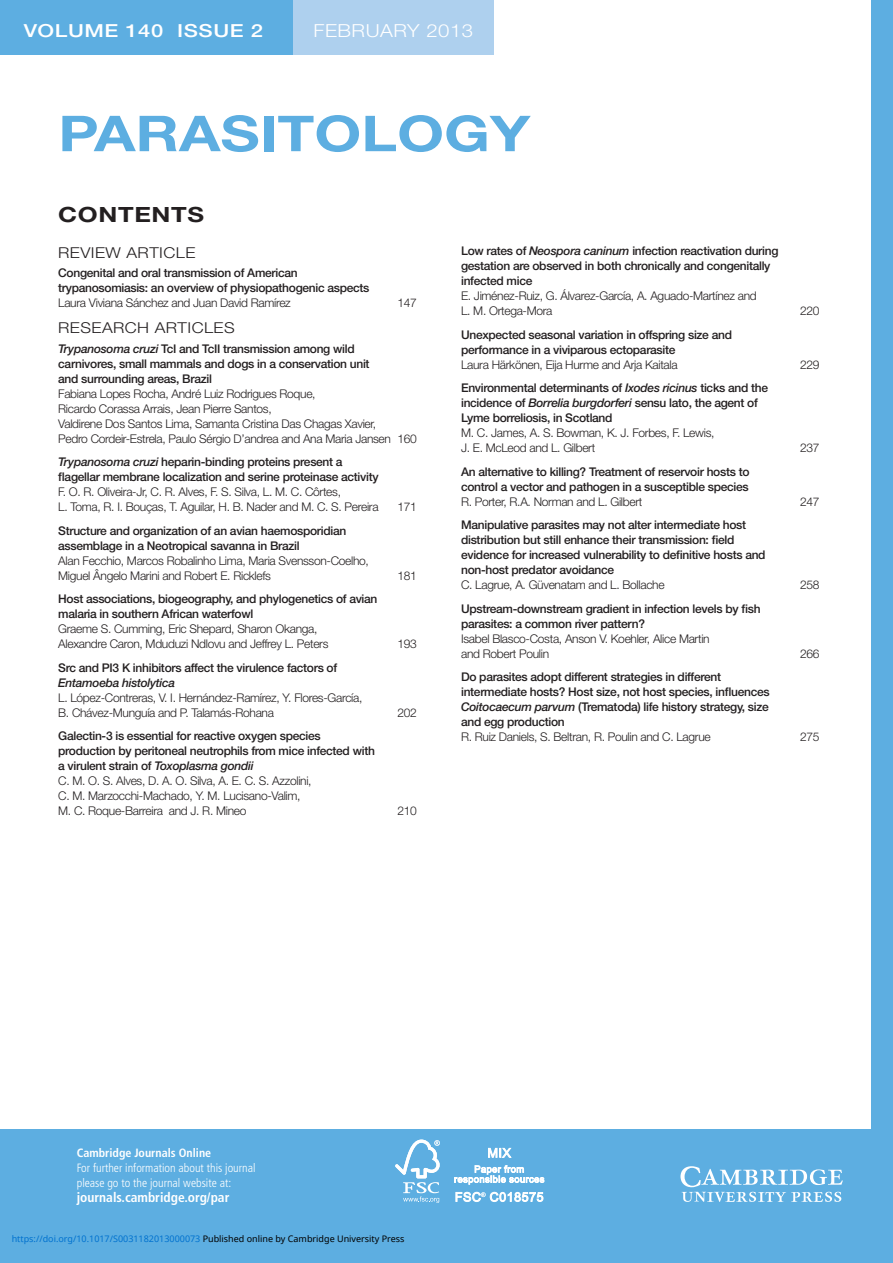
<style>
.page{position:relative;width:893px;height:1263px;background:#fff}
.page>*{position:absolute;margin:0;border:0;box-sizing:border-box;transform-origin:0 0}
.t1{font:700 49.5px "Helvetica Neue";color:#5daee1;scale:1.22 1}
.t2{font:700 21px "Helvetica Neue";letter-spacing:.025em;color:#231f20;scale:1.22 1}
.t3{font:500 18px "Helvetica Neue";letter-spacing:.025em;color:#fff;scale:1.22 1}
.t4{font:300 18px "Helvetica Neue";letter-spacing:.025em;color:#fff;scale:1.13 1}
.t5{font:300 15px "Helvetica Neue";letter-spacing:.025em;color:#231f20;scale:1.13 1}
.t6{font:700 condensed 13.5px "Frutiger";color:#fff}
.t7{font:500 12px/15px "Helvetica Neue";letter-spacing:-.025em;color:#231f20}
.t8{font:300 12px/15px "Helvetica Neue";letter-spacing:-.025em;color:#231f20}
.t9{font:300 condensed 12px/15px "Frutiger";color:#fff}
.t10{font:700 condensed 12px "Frutiger";color:#fff}
.t11{font:italic 500 12px "Helvetica Neue";letter-spacing:-.025em;color:#231f20}
.t12{font:9px "Noto Sans";color:#0172cf}
.s1{font-style:italic}
.s2{font-weight:300}
.s3{color:#000}
</style>
<div class="page">
<div style="left:0;top:1129px;width:893px;height:134px;background:#5daee1"></div>
<div style="left:872px;top:0;width:21px;height:1263px;background:#5daee1"></div>
<svg style="left:680px;top:1166px;width:163px;height:36px"></svg>
<div style="left:0;top:0;width:320px;height:54px;background:#5daee1"></div>
<div style="left:293px;top:0;width:201px;height:54px;background:#aed0ee"></div>
<svg style="left:395px;top:1140px;width:45px;height:63px"></svg>
<svg style="left:488px;top:1147px;width:23px;height:11px"></svg>
<svg style="left:454px;top:1165px;width:90px;height:20px"></svg>
<svg style="left:455px;top:1192px;width:88px;height:10px"></svg>
<h3 class="t3" style="left:24px;top:24px;width:198px">VOLUME 140 ISSUE 2</h3>
<h3 class="t4" style="left:314px;top:24px;width:143px">FEBRUARY 2013</h3>
<h1 class="t1" style="left:58px;top:116px;width:388px">PARASITOLOGY</h1>
<h2 class="t2" style="left:58px;top:207px;width:121px">CONTENTS</h2>
<p class="t5" style="left:58px;top:247px;width:123px">REVIEW ARTICLE</p>
<p class="t7" style="left:58px;top:266px;width:313px">Congenital and oral transmission of American trypanosomiasis: an overview of physiopathogenic aspects</p>
<p class="t8" style="left:58px;top:296px;width:234px">Laura Viviana Sánchez and Juan David Ramírez</p>
<p class="t8" style="left:397px;top:296px;width:21px">147</p>
<p class="t5" style="left:58px;top:323px;width:158px">RESEARCH ARTICLES</p>
<p class="t7" style="left:58px;top:342px;width:313px"><span class="s1">Trypanosoma cruzi</span> TcI and TcII transmission among wild carnivores, small mammals and dogs in a conservation unit and surrounding areas, Brazil</p>
<p class="t8" style="left:58px;top:387px;width:360px">Fabiana Lopes Rocha, André Luiz Rodrigues Roque,<br>Ricardo Corassa Arrais, Jean Pierre Santos,<br>Valdirene Dos Santos Lima, Samanta Cristina Das Chagas Xavier,<br>Pedro Cordeir-Estrela, Paulo Sérgio D’andrea and Ana Maria Jansen 160</p>
<p class="t7" style="left:58px;top:455px;width:322px"><span class="s1">Trypanosoma cruzi</span> heparin-binding proteins present a flagellar membrane localization and serine proteinase activity</p>
<p class="t8" style="left:58px;top:485px;width:322px">F. O. R. Oliveira-Jr, C. R. Alves, F. S. Silva, L. M. C. Côrtes,<br>L. Toma, R. I. Bouças, T. Aguilar, H. B. Nader and M. C. S. Pereira</p>
<p class="t8" style="left:397px;top:500px;width:21px">171</p>
<p class="t7" style="left:58px;top:524px;width:290px">Structure and organization of an avian haemosporidian assemblage in a Neotropical savanna in Brazil</p>
<p class="t8" style="left:58px;top:554px;width:312px">Alan Fecchio, Marcos Robalinho Lima, Maria Svensson-Coelho,<br>Miguel Ângelo Marini and Robert E. Ricklefs</p>
<p class="t7" style="left:58px;top:592px;width:321px">Host associations, biogeography, and phylogenetics of avian malaria in southern African waterfowl</p>
<p class="t8" style="left:58px;top:622px;width:272px">Graeme S. Cumming, Eric Shepard, Sharon Okanga,<br>Alexandre Caron, Mduduzi Ndlovu and Jeffrey L. Peters</p>
<p class="t7" style="left:58px;top:661px;width:280px">Src and PI3 K inhibitors affect the virulence factors of</p>
<p class="t11" style="left:58px;top:678px;width:118px">Entamoeba histolytica</p>
<p class="t8" style="left:58px;top:691px;width:306px">L. López-Contreras, V. I. Hernández-Ramírez, Y. Flores-García,<br>B. Chávez-Munguía and P. Talamás-Rohana</p>
<p class="t7" style="left:58px;top:729px;width:318px">Galectin-3 is essential for reactive oxygen species production by peritoneal neutrophils from mice infected with a virulent strain of <span class="s1">Toxoplasma gondii<br></span><span class="s2">C. M. O. S. Alves, D. A. O. Silva, A. E. C. S. Azzolini,<br>C. M. Marzocchi-Machado, Y. M. Lucisano-Valim,<br>M. C. Roque-Barreira and J. R. Mineo</span></p>
<p class="t8" style="left:397px;top:569px;width:21px">181</p>
<p class="t8" style="left:397px;top:637px;width:21px">193</p>
<p class="t8" style="left:397px;top:706px;width:21px">202</p>
<p class="t8" style="left:397px;top:804px;width:21px">210</p>
<p class="t7" style="left:461px;top:244px;width:319px">Low rates of <span class="s1">Neospora caninum</span> infection reactivation during gestation are observed in both chronically and congenitally infected mice</p>
<p class="t8" style="left:461px;top:289px;width:297px">E. Jiménez-Ruiz, G. Álvarez-García, A. Aguado-Martínez and<br>L. M. Ortega-Mora</p>
<p class="t8" style="left:800px;top:304px;width:21px">220</p>
<p class="t7" style="left:461px;top:328px;width:272px">Unexpected seasonal variation in offspring size and performance in a viviparous ectoparasite</p>
<p class="t8" style="left:461px;top:358px;width:218px">Laura Härkönen, Eija Hurme and Arja Kaitala</p>
<p class="t8" style="left:800px;top:358px;width:21px">229</p>
<p class="t7" style="left:461px;top:381px;width:308px">Environmental determinants of <span class="s1">Ixodes ricinus</span> ticks and the incidence of <span class="s1">Borrelia burgdorferi</span> sensu lato, the agent of<br>Lyme borreliosis, in Scotland</p>
<p class="t8" style="left:461px;top:426px;width:255px">M. C. James, A. S. Bowman, K. J. Forbes, F. Lewis,<br>J. E. McLeod and L. Gilbert</p>
<p class="t8" style="left:800px;top:441px;width:21px">237</p>
<p class="t7" style="left:461px;top:465px;width:290px">An alternative to killing? Treatment of reservoir hosts to control a vector and pathogen in a susceptible species</p>
<p class="t8" style="left:461px;top:495px;width:183px">R. Porter, R.A. Norman and L. Gilbert</p>
<p class="t8" style="left:800px;top:495px;width:21px">247</p>
<p class="t7" style="left:461px;top:518px;width:306px">Manipulative parasites may not alter intermediate host distribution but still enhance their transmission: field evidence for increased vulnerability to definitive hosts and non-host predator avoidance</p>
<p class="t8" style="left:461px;top:578px;width:205px">C. Lagrue, A. Güvenatam and L. Bollache</p>
<p class="t8" style="left:800px;top:578px;width:21px">258</p>
<p class="t7" style="left:461px;top:602px;width:301px">Upstream-downstream gradient in infection levels by fish parasites: a common river pattern?</p>
<p class="t8" style="left:461px;top:632px;width:250px">Isabel Blasco-Costa, Anson V. Koehler, Alice Martin and Robert Poulin</p>
<p class="t8" style="left:800px;top:647px;width:21px">266</p>
<p class="t7" style="left:461px;top:670px;width:310px">Do parasites adopt different strategies in different intermediate hosts? Host size, not host species, influences <span class="s1">Coitocaecum parvum</span> (Trematoda) life history strategy, size and egg production</p>
<p class="t8" style="left:461px;top:730px;width:251px">R. Ruiz Daniels, S. Beltran, R. Poulin and C. Lagrue</p>
<p class="t8" style="left:800px;top:730px;width:21px">275</p>
<p class="t10" style="left:77px;top:1148px;width:136px">Cambridge Journals Online</p>
<p class="t9" style="left:77px;top:1161px;width:180px">For further information about this journal please go to the journal website at:</p>
<p class="t6" style="left:77px;top:1192px;width:154px">journals.cambridge.org/par</p>
<p class="t12" style="left:12px;top:1232px;width:394px">https://doi.org/10.1017/S0031182013000073 <span class="s3">Published online by Cambridge University Press</span></p>
</div>
